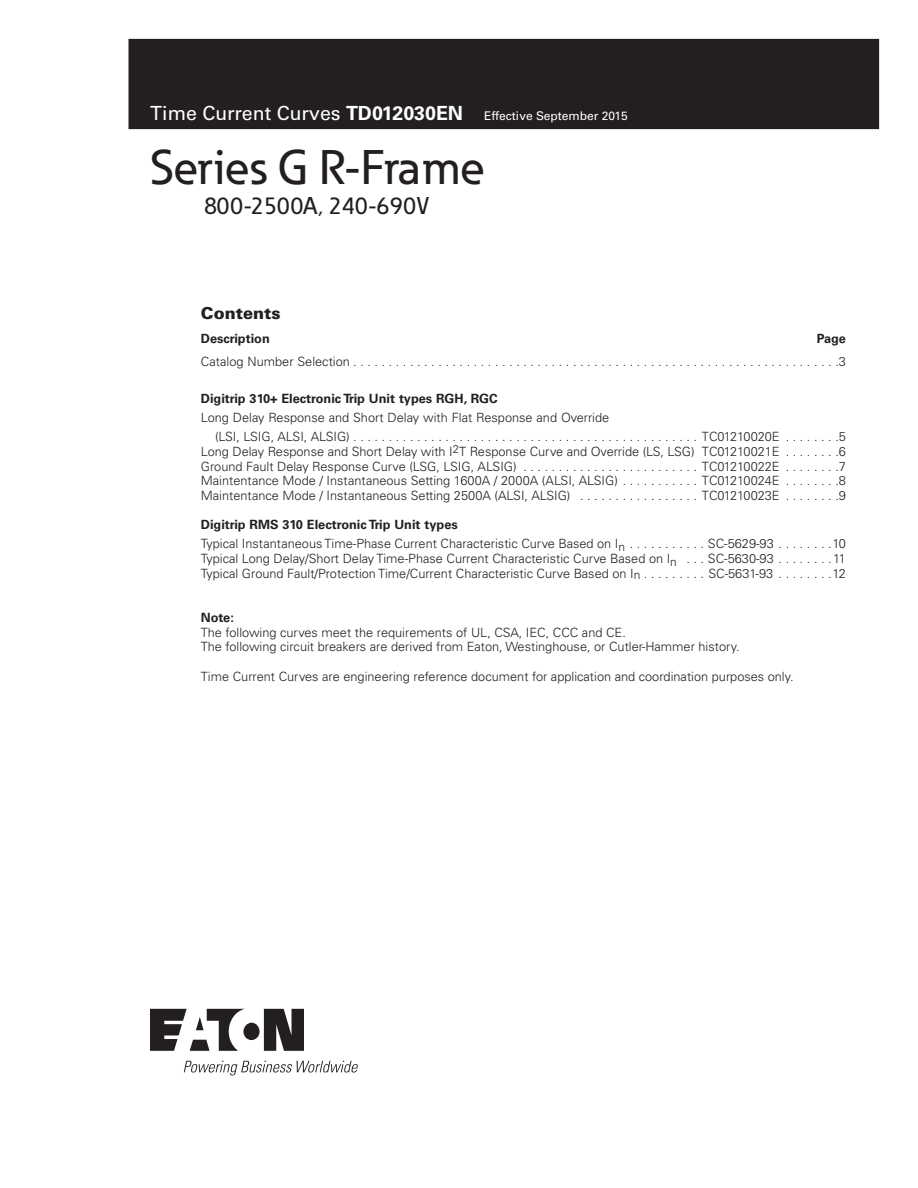
<style>
.page{position:relative;width:918px;height:1188px;background:#fff}
.page>*{position:absolute;margin:0;border:0;box-sizing:border-box;transform-origin:0 0}
._00_Product{font:500 48px "Eaton";color:#231f20}
._00_Product-2{font:500 24px "Eaton";color:#231f20}
._00_Application{font:19.5px "Univers LT Std";color:#fff}
._01_Head1{font:900 16.5px "Univers LT Std";color:#231f20}
._10_TOC2__2_column{font:300 12.75px "Univers LT Std";color:#231f20}
._10_TOC2__2_column-2{font:700 12.75px "Univers LT Std";color:#231f20}
._10_TOC1{font:700 12.75px "Univers LT Std";color:#231f20}
._00_Brand{font:12px "Univers LT Std";color:#fff}
.s1{font-weight:700}
</style>
<div class="page">
<div style="left:129px;top:39px;width:750px;height:90px;background:#231f20"></div>
<svg style="left:150px;top:1009px;width:154px;height:42px"></svg>
<svg style="left:184px;top:1061px;width:174px;height:15px"></svg>
<p class="_00_Application" style="left:150px;top:102px;width:315px">Time Current Curves <span class="s1">TD012030EN</span></p>
<p class="_00_Brand" style="left:484px;top:109px;width:145px">Effective September 2015</p>
<p class="_00_Product" style="left:150px;top:138px;width:337px">Series G R-Frame</p>
<p class="_00_Product-2" style="left:204px;top:191px;width:227px">800-2500A, 240-690V</p>
<p class="_01_Head1" style="left:201px;top:303px;width:81px">Contents</p>
<p class="_10_TOC1" style="left:201px;top:331px;width:70px">Description</p>
<p class="_10_TOC1" style="left:817px;top:331px;width:30px">Page</p>
<p class="_10_TOC2__2_column" style="left:201px;top:354px;width:646px">Catalog Number Selection . . . . . . . . . . . . . . . . . . . . . . . . . . . . . . . . . . . . . . . . . . . . . . . . . . . . . . . . . . . . . . . . . . . . 3</p>
<p class="_10_TOC2__2_column-2" style="left:201px;top:391px;width:298px">Digitrip 310+ Electronic Trip Unit types RGH, RGC</p>
<p class="_10_TOC2__2_column" style="left:201px;top:410px;width:410px">Long Delay Response and Short Delay with Flat Response and Override</p>
<p class="_10_TOC2__2_column" style="left:215px;top:429px;width:632px">(LSI, LSIG, ALSI, ALSIG) . . . . . . . . . . . . . . . . . . . . . . . . . . . . . . . . . . . . . . . . . . . . . . . . . TC01210020E . . . . . . . 5</p>
<p class="_10_TOC2__2_column" style="left:201px;top:444px;width:646px">Long Delay Response and Short Delay with I<sup>2</sup>T Response Curve and Override (LS, LSG) TC01210021E . . . . . . . 6</p>
<p class="_10_TOC2__2_column" style="left:201px;top:459px;width:646px">Ground Fault Delay Response Curve (LSG, LSIG, ALSIG) . . . . . . . . . . . . . . . . . . . . . . . . . TC01210022E . . . . . . . 7</p>
<p class="_10_TOC2__2_column" style="left:201px;top:473px;width:646px">Maintentance Mode / Instantaneous Setting 1600A / 2000A (ALSI, ALSIG) . . . . . . . . . . . TC01210024E . . . . . . . 8</p>
<p class="_10_TOC2__2_column" style="left:201px;top:488px;width:646px">Maintentance Mode / Instantaneous Setting 2500A (ALSI, ALSIG) . . . . . . . . . . . . . . . . . TC01210023E . . . . . . . 9</p>
<p class="_10_TOC2__2_column-2" style="left:201px;top:517px;width:258px">Digitrip RMS 310 Electronic Trip Unit types</p>
<p class="_10_TOC2__2_column" style="left:201px;top:536px;width:647px">Typical Instantaneous Time-Phase Current Characteristic Curve Based on I<sub>n</sub> . . . . . . . . . . . SC-5629-93 . . . . . . . 10</p>
<p class="_10_TOC2__2_column" style="left:201px;top:551px;width:646px">Typical Long Delay/Short Delay Time-Phase Current Characteristic Curve Based on I<sub>n</sub> . . . SC-5630-93 . . . . . . . 11</p>
<p class="_10_TOC2__2_column" style="left:201px;top:566px;width:646px">Typical Ground Fault/Protection Time/Current Characteristic Curve Based on I<sub>n</sub> . . . . . . . . . SC-5631-93 . . . . . . . 12</p>
<p class="_10_TOC2__2_column-2" style="left:201px;top:610px;width:35px">Note:</p>
<p class="_10_TOC2__2_column" style="left:201px;top:624px;width:424px">The following curves meet the requirements of UL, CSA, IEC, CCC and CE.</p>
<p class="_10_TOC2__2_column" style="left:201px;top:639px;width:538px">The following circuit breakers are derived from Eaton, Westinghouse, or Cutler-Hammer history.</p>
<p class="_10_TOC2__2_column" style="left:201px;top:668px;width:592px">Time Current Curves are engineering reference document for application and coordination purposes only.</p>
</div>
